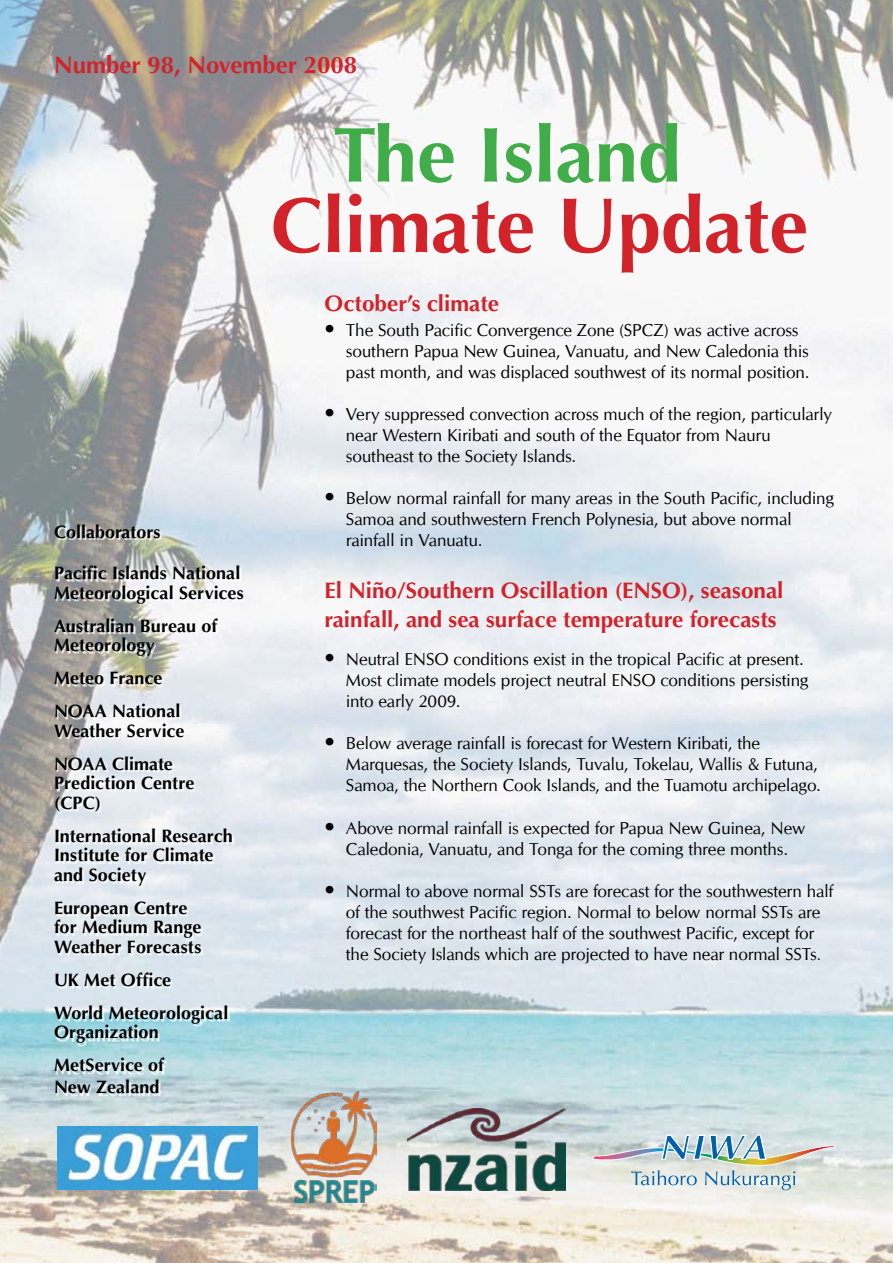
<style>
.page{position:relative;width:893px;height:1263px;background:#fff}
.page>*{position:absolute;margin:0;border:0;box-sizing:border-box;transform-origin:0 0}
.t1{font:700 78px "Optima";color:#d2232a}
.t2{font:700 78px "Optima";color:#41ad49}
.t3{font:700 24px "Optima";color:#d2232a}
.t4{font:700 22.5px/28.8px "Optima";color:#d2232a}
.t5{font:700 18px/19.5px "Optima";letter-spacing:.005em;color:#000}
.t6{font:17.25px/21px "CG Omega";letter-spacing:-.01em;color:#000}
.s1{font-weight:700;font-size:21px}
.s2{font-size:15px}
</style>
<div class="page">
<img style="left:0;top:0;width:893px;height:1263px">
<div style="left:333px;top:121px;width:463px;height:108px;background:#f8f8f8"></div>
<div style="left:55px;top:526px;width:216px;height:605px;background:#fff;opacity:.86"></div>
<svg style="left:592px;top:1134px;width:244px;height:56px;background:#c8d4d4"></svg>
<img style="left:407px;top:1108px;width:159px;height:83px">
<img style="left:291px;top:1091px;width:85px;height:111px">
<img style="left:57px;top:1127px;width:200px;height:63px">
<h2 class="t3" style="left:54px;top:50px;width:305px">Number 98, November 2008</h2>
<p class="t5" style="left:54px;top:523px;width:108px">Collaborators</p>
<p class="t5" style="left:54px;top:564px;width:191px">Pacific Islands National<br>Meteorological Services</p>
<p class="t5" style="left:54px;top:616px;width:165px">Australian Bureau of<br>Meteorology</p>
<p class="t5" style="left:54px;top:662px;width:128px;line-height:33px">Meteo France<br>NOAA National</p>
<p class="t5" style="left:54px;top:714px;width:132px;line-height:33px">Weather Service<br>NOAA Climate</p>
<p class="t5" style="left:54px;top:774px;width:142px">Prediction Centre (CPC)</p>
<p class="t5" style="left:54px;top:826px;width:180px">International Research<br>Institute for Climate and Society</p>
<p class="t5" style="left:54px;top:898px;width:149px">European Centre for Medium Range<br>Weather Forecasts</p>
<p class="t5" style="left:54px;top:963px;width:176px;line-height:33px">UK Met Office<br>World Meteorological</p>
<p class="t5" style="left:54px;top:1016px;width:111px;line-height:33px">Organization<br>MetService of</p>
<p class="t5" style="left:54px;top:1077px;width:107px">New Zealand</p>
<h1 class="t2" style="left:333px;top:110px;width:350px">The Island</h1>
<h1 class="t1" style="left:271px;top:180px;width:539px">Climate Update</h1>
<h3 class="t4" style="left:325px;top:289px;width:176px">October’s climate</h3>
<p class="t6" style="left:346px;top:320px;width:465px;text-indent:-21px"><span class="s1">•</span> The South Pacific Convergence Zone (SPCZ) was active across southern Papua New Guinea, Vanuatu, and New Caledonia this past month, and was displaced southwest of its normal position.</p>
<p class="t6" style="left:346px;top:404px;width:488px;text-indent:-21px"><span class="s1">•</span> Very suppressed convection across much of the region, particularly near Western Kiribati and south of the Equator from Nauru southeast to the Society Islands.</p>
<p class="t6" style="left:346px;top:488px;width:490px;text-indent:-21px"><span class="s1">•</span> Below normal rainfall for many areas in the South Pacific, including<br>Samoa and southwestern French Polynesia, but above normal rainfall in Vanuatu.</p>
<h3 class="t4" style="left:325px;top:576px;width:460px">El Niño/Southern Oscillation (ENSO), seasonal rainfall, and sea surface temperature forecasts</h3>
<p class="t6" style="left:346px;top:649px;width:464px;text-indent:-21px"><span class="s1">•</span> Neutral ENSO conditions exist in the tropical Pacific at present.<br>Most climate models project neutral ENSO conditions persisting into early 2009.</p>
<p class="t6" style="left:346px;top:733px;width:476px;text-indent:-21px"><span class="s1">•</span> Below average rainfall is forecast for Western Kiribati, the<br>Marquesas, the Society Islands, Tuvalu, Tokelau, Wallis &amp; Futuna,<br>Samoa, the Northern Cook Islands, and the Tuamotu archipelago.</p>
<p class="t6" style="left:325px;top:817px;width:482px;text-align:center"><span class="s1">•</span> Above normal rainfall is expected for Papua New Guinea, New<br>Caledonia, Vanuatu, and Tonga for the coming three months.</p>
<p class="t6" style="left:325px;top:880px;width:510px;text-align:center"><span class="s1">•</span> Normal to above normal SSTs are forecast for the southwestern half of the southwest Pacific region. Normal to below normal SSTs are forecast for the northeast half of the southwest Pacific, except for<br>the Society Islands which are projected to have near normal SSTs<span class="s2">.</span></p>
</div>
